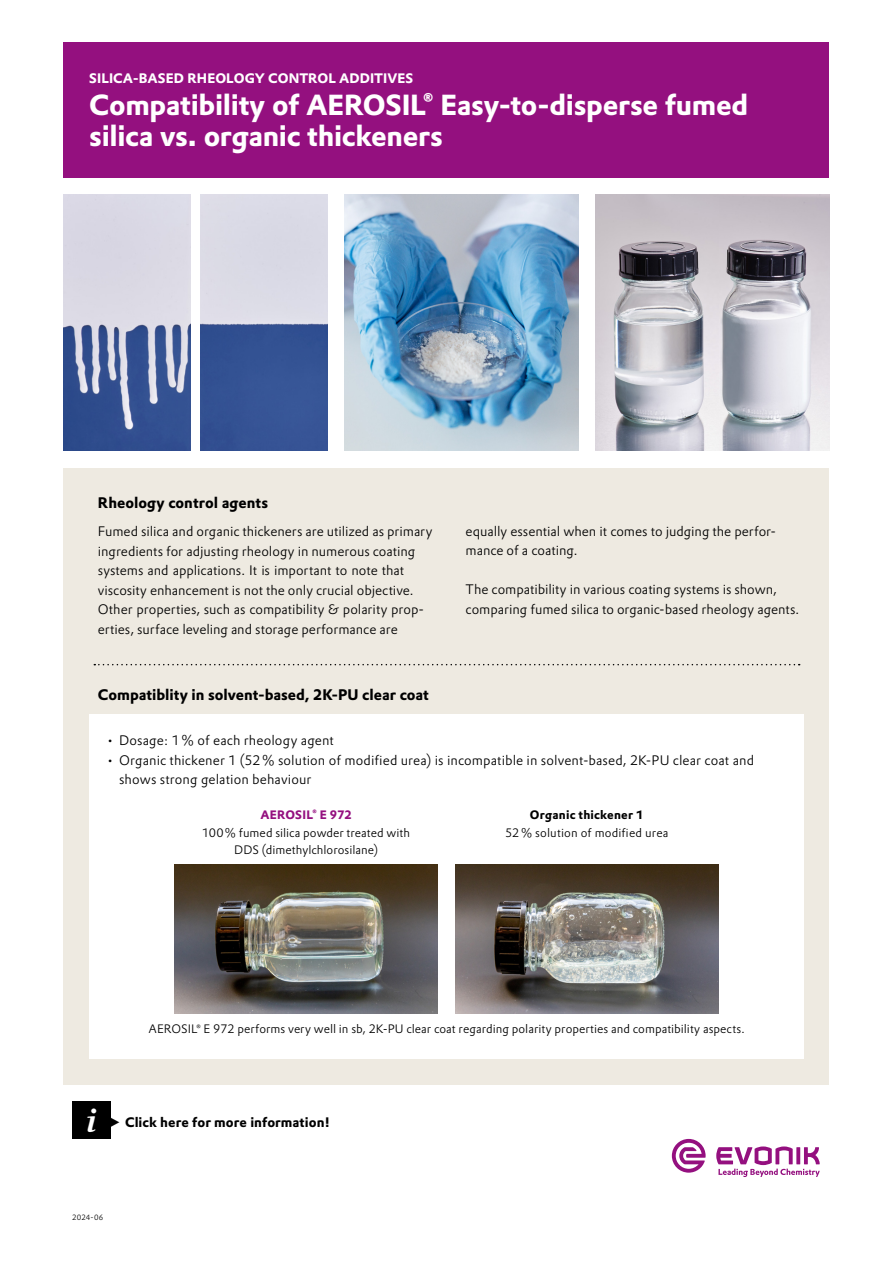
<style>
.page{position:relative;width:893px;height:1263px;background:#fff}
.page>*{position:absolute;margin:0;border:0;box-sizing:border-box;transform-origin:0 0}
.t1{font:700 28.5px/31.5px "Evonik Prokyon";letter-spacing:-.01em;color:#fff}
.t2{font:700 15px "Evonik Prokyon";color:#000}
.t3{font:300 13.5px/19.5px "Evonik Prokyon";color:#000}
.t4{font:700 13.5px "Evonik Prokyon";letter-spacing:.005em;color:#fff}
.t5{font:700 13.5px "Evonik Prokyon";letter-spacing:.005em;color:#000}
.t6{font:300 12px/18.6px "Evonik Prokyon";letter-spacing:.005em;color:#000;text-align:center}
.t7{font:700 12px "Evonik Prokyon";letter-spacing:.015em;color:#000}
.t8{font:300 7.5px "Evonik Prokyon";letter-spacing:.01em;color:#000}
.s1{font-weight:700;color:#94107f}
.s2{font-family:"Evonik Antares";font-weight:500;font-style:italic;font-size:33px;color:#fff}
.s3{font-size:21.45px}
</style>
<div class="page">
<svg style="left:716px;top:1146px;width:104px;height:31px"></svg>
<svg style="left:672px;top:1139px;width:34px;height:34px"></svg>
<div style="left:64px;top:468px;width:765px;height:616px;background:#eeeae1"></div>
<div style="left:72px;top:1101px;width:39px;height:38px;background:#000"></div>
<div style="left:64px;top:43px;width:765px;height:135px;background:#94107f"></div>
<img style="left:344px;top:195px;width:234px;height:256px">
<img style="left:64px;top:195px;width:263px;height:256px">
<div style="left:191px;top:186px;width:9px;height:267px;background:#fff"></div>
<div style="left:89px;top:714px;width:715px;height:345px;background:#fff"></div>
<img style="left:174px;top:865px;width:264px;height:148px">
<svg style="left:94px;top:664px;width:706px;height:1px"></svg>
<img style="left:455px;top:865px;width:264px;height:148px">
<img style="left:595px;top:195px;width:125px;height:256px">
<img style="left:720px;top:195px;width:109px;height:256px">
<p class="t4" style="left:89px;top:68px;width:325px">SILICA-BASED RHEOLOGY CONTROL ADDITIVES</p>
<h1 class="t1" style="left:89px;top:87px;width:661px">Compatibility of AEROSIL<sup>®</sup> Easy-to-disperse fumed silica vs. organic thickeners</h1>
<p class="t2" style="left:98px;top:491px;width:172px">Rheology control agents</p>
<p class="t3" style="left:98px;top:521px;width:336px">Fumed silica and organic thickeners are utilized as primary ingredients for adjusting rheology in numerous coating systems and applications. It is important to note that viscosity enhancement is not the only crucial objective.<br>Other properties, such as compatibility &amp; polarity prop&shy;erties, surface leveling and storage performance are</p>
<p class="t3" style="left:466px;top:520px;width:312px">equally essential when it comes to judging the perfor&shy;mance of a coating.</p>
<p class="t3" style="left:466px;top:579px;width:335px">The compatibility in various coating systems is shown, comparing fumed silica to organic-based rheology agents.</p>
<p class="t2" style="left:98px;top:682px;width:333px">Compatiblity in solvent-based, 2K-PU clear coat</p>
<p class="t3" style="left:106px;top:730px;width:229px">• Dosage: 1% of each rheology agent</p>
<p class="t3" style="left:119px;top:749px;width:636px;text-indent:-13px">• Organic thickener 1 (52% solution of modified urea) is incompatible in solvent-based, 2K-PU clear coat and shows strong gelation behaviour</p>
<p class="t6" style="left:202px;top:804px;width:209px"><span class="s1">AEROSIL</span><sup>®</sup> <span class="s1">E 972<br></span>100% fumed silica powder treated with</p>
<p class="t6" style="left:234px;top:839px;width:145px">DDS (dimethylchlorosilane)</p>
<p class="t7" style="left:530px;top:805px;width:115px">Organic thickener 1</p>
<p class="t6" style="left:505px;top:823px;width:165px">52% solution of modified urea</p>
<p class="t6" style="left:149px;top:1019px;width:597px">AEROSIL<sup>®</sup> E 972 performs very well in sb, 2K-PU clear coat regarding polarity properties and compatibility aspects.</p>
<p class="t5" style="left:87px;top:1111px;width:245px"><span class="s2">i</span> <span class="s3">▸</span> Click here for more information!</p>
<p class="t8" style="left:72px;top:1212px;width:33px">2024-06</p>
</div>
